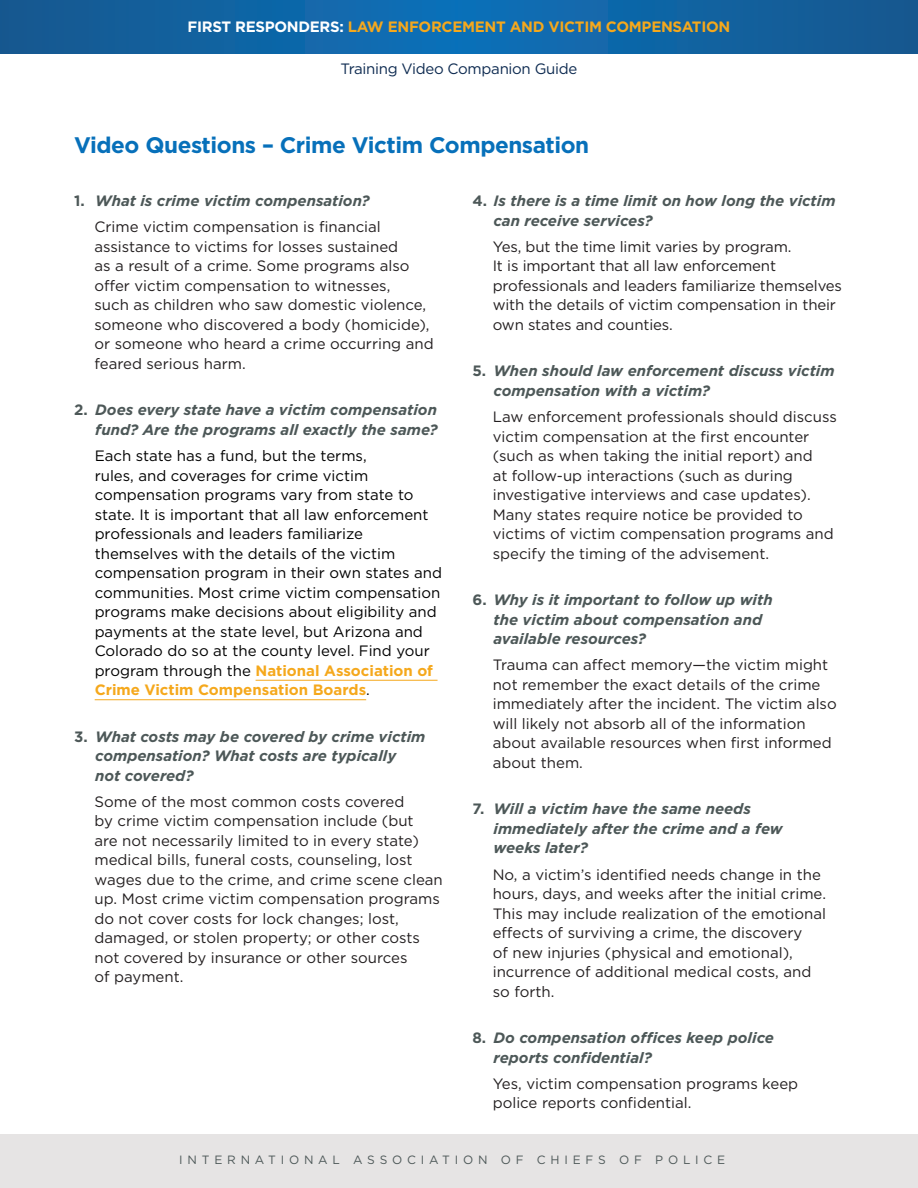
<style>
.page{position:relative;width:918px;height:1188px;background:#fff}
.page>*{position:absolute;margin:0;border:0;box-sizing:border-box;transform-origin:0 0}
.Head{font:700 22.5px "Gotham";letter-spacing:-.02em;color:#0770ba}
.Answer{font:15px/19.5px "Gotham";color:#231f20}
.Question{font:italic 700 15px/19.5px "Gotham";color:#4d5858}
.t1{font:15px/19.5px "Gotham";color:#000}
.t2{font:700 15px "Gotham";letter-spacing:-.02em;color:#f5a81c}
.t3{font:15px "Gotham";letter-spacing:-.02em;color:#0e2b51}
.t4{font:12px "Gotham";letter-spacing:.4em;color:#4d5858}
.s1{color:#fff}
.s2{font-style:normal}
.s3{font-weight:700;color:#f5a81c}
</style>
<div class="page">
<div style="left:0;top:1134px;width:918px;height:54px;background:#e6e4e4"></div>
<svg style="left:0;top:0;width:918px;height:53px;background:#1163a2"></svg>
<hr style="left:95px;top:699px;width:271px;height:1px;background:#f5a81c">
<hr style="left:256px;top:680px;width:182px;height:1px;background:#f5a81c">
<p class="t2" style="left:188px;top:17px;width:544px"><span class="s1">FIRST RESPONDERS:</span> LAW ENFORCEMENT AND VICTIM COMPENSATION</p>
<p class="t3" style="left:341px;top:59px;width:238px">Training Video Companion Guide</p>
<p class="Head" style="left:74px;top:130px;width:517px">Video Questions – Crime Victim Compensation</p>
<p class="Question" style="left:74px;top:191px;width:297px"><span class="s2">1.</span> What is crime victim compensation?</p>
<p class="Answer" style="left:94px;top:217px;width:341px">Crime victim compensation is financial assistance to victims for losses sustained<br>as a result of a crime. Some programs also offer victim compensation to witnesses,<br>such as children who saw domestic violence, someone who discovered a body (homicide), or someone who heard a crime occurring and feared serious harm.</p>
<p class="Question" style="left:74px;top:400px;width:365px;text-align:right"><span class="s2">2.</span> Does every state have a victim compensation fund? Are the programs all exactly the same?</p>
<p class="Question" style="left:493px;top:191px;width:344px;text-indent:-21px"><span class="s2">4.</span> Is there is a time limit on how long the victim can receive services?</p>
<p class="Answer" style="left:493px;top:237px;width:351px">Yes, but the time limit varies by program.<br>It is important that all law enforcement professionals and leaders familiarize themselves with the details of victim compensation in their own states and counties.</p>
<p class="Question" style="left:493px;top:361px;width:343px;text-indent:-21px"><span class="s2">5.</span> When should law enforcement discuss victim compensation with a victim?</p>
<p class="Answer" style="left:493px;top:407px;width:346px">Law enforcement professionals should discuss victim compensation at the first encounter (such as when taking the initial report) and<br>at follow-up interactions (such as during investigative interviews and case updates).<br>Many states require notice be provided to victims of victim compensation programs and specify the timing of the advisement.</p>
<p class="Question" style="left:493px;top:590px;width:281px;text-indent:-21px"><span class="s2">6.</span> Why is it important to follow up with the victim about compensation and available resources?</p>
<p class="Answer" style="left:493px;top:655px;width:346px">Trauma can affect memory—the victim might not remember the exact details of the crime immediately after the incident. The victim also will likely not absorb all of the information about available resources when first informed about them.</p>
<p class="Question" style="left:493px;top:799px;width:291px;text-indent:-21px"><span class="s2">7.</span> Will a victim have the same needs immediately after the crime and a few weeks later?</p>
<p class="Answer" style="left:493px;top:864px;width:335px">No, a victim’s identified needs change in the hours, days, and weeks after the initial crime.<br>This may include realization of the emotional effects of surviving a crime, the discovery<br>of new injuries (physical and emotional), incurrence of additional medical costs, and so forth.</p>
<p class="Question" style="left:493px;top:1028px;width:282px;text-indent:-21px"><span class="s2">8.</span> Do compensation offices keep police reports confidential?</p>
<p class="Answer" style="left:493px;top:1074px;width:307px">Yes, victim compensation programs keep police reports confidential.</p>
<p class="t1" style="left:95px;top:446px;width:349px">Each state has a fund, but the terms,<br>rules, and coverages for crime victim compensation programs vary from state to state. It is important that all law enforcement professionals and leaders familiarize themselves with the details of the victim compensation program in their own states and communities. Most crime victim compensation programs make decisions about eligibility and payments at the state level, but Arizona and Colorado do so at the county level. Find your program through the <span class="s3">National Association of Crime Victim Compensation Boards</span>.</p>
<p class="Question" style="left:95px;top:727px;width:332px;text-indent:-21px"><span class="s2">3.</span> What costs may be covered by crime victim compensation? What costs are typically<br>not covered?</p>
<p class="Answer" style="left:94px;top:792px;width:350px">Some of the most common costs covered<br>by crime victim compensation include (but<br>are not necessarily limited to in every state) medical bills, funeral costs, counseling, lost wages due to the crime, and crime scene clean up. Most crime victim compensation programs do not cover costs for lock changes; lost, damaged, or stolen property; or other costs not covered by insurance or other sources<br>of payment.</p>
<p class="t4" style="left:179px;top:1152px;width:548px">INTERNATIONAL ASSOCIATION OF CHIEFS OF POLICE</p>
</div>
